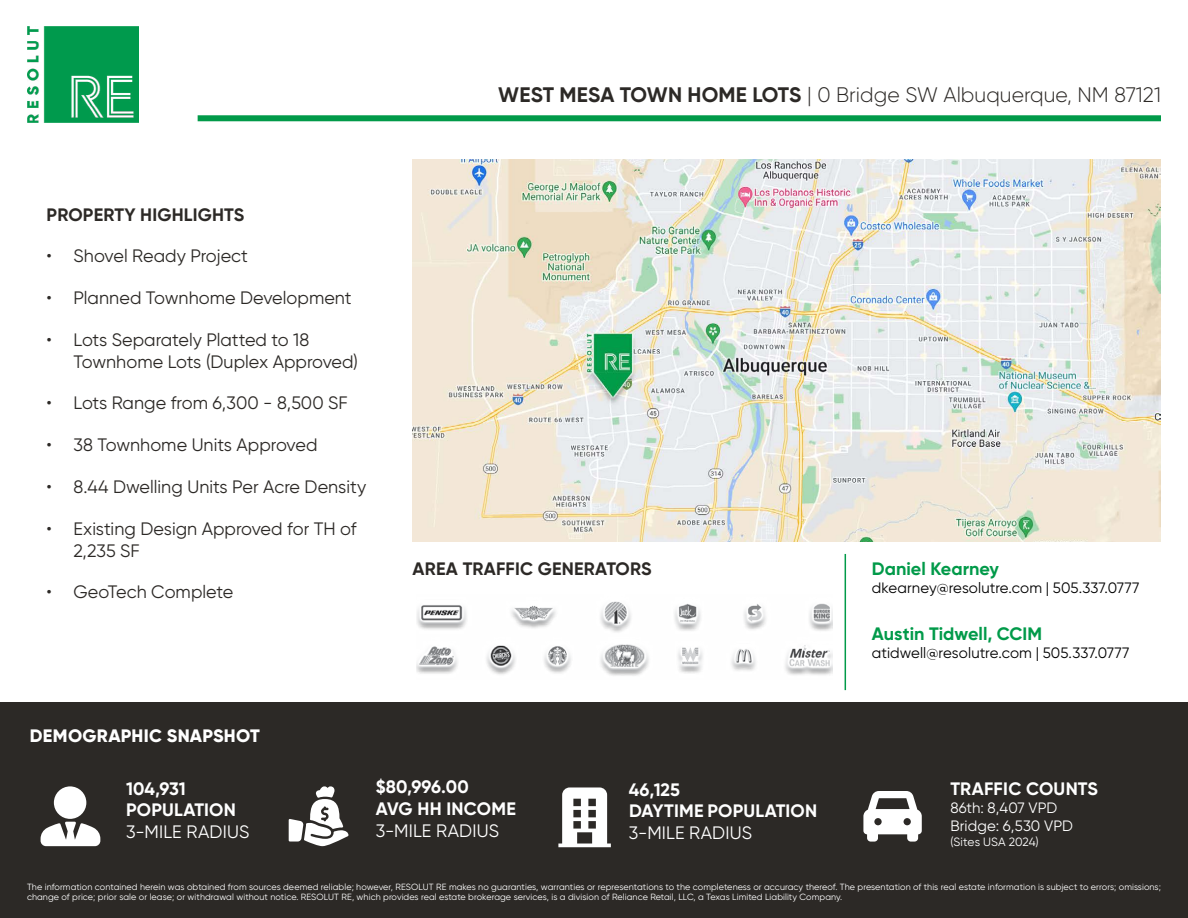
<style>
.page{position:relative;width:1188px;height:918px;background:#fff}
.page>*{position:absolute;margin:0;border:0;box-sizing:border-box;transform-origin:0 0}
.t1{font:300 21px "Gilroy";color:#2c2926}
.t2{font:18px/21.6px "Gilroy";color:#2c2926}
.t3{font:700 18px/21.6px "Gilroy";letter-spacing:.01em;color:#fff}
.t4{font:700 18px "Gilroy";letter-spacing:.01em;color:#2c2926}
.t5{font:18px "Gilroy";letter-spacing:.01em;color:#fff}
.t6{font:700 18px "Gilroy";color:#019a49}
.t7{font:800 18px "Gilroy";letter-spacing:.015em;color:#fff}
.t8{font:15px "Gilroy";letter-spacing:.005em;color:#000}
.t9{font:15px/18px "Gilroy";letter-spacing:.005em;color:#fff}
.t10{font:12px "Gilroy";letter-spacing:.005em;color:#fff}
.t11{font:9px/10.5px "Gilroy";letter-spacing:.01em;color:#fff}
.s1{font-weight:700}
</style>
<div class="page">
<img style="left:413px;top:160px;width:748px;height:382px">
<img style="left:417px;top:601px;width:416px;height:75px">
<hr style="left:845px;top:554px;width:1px;height:136px;background:#019a49">
<div style="left:0;top:702px;width:1188px;height:216px;background:#2c2926"></div>
<img style="left:27px;top:27px;width:112px;height:95px">
<div style="left:54px;top:786px;width:32px;height:33px;background:#fff;border-radius:50%"></div>
<svg style="left:41px;top:822px;width:59px;height:24px"></svg>
<svg style="left:289px;top:786px;width:59px;height:60px"></svg>
<svg style="left:863px;top:791px;width:59px;height:51px"></svg>
<svg style="left:558px;top:787px;width:53px;height:60px"></svg>
<div style="left:198px;top:115px;width:963px;height:6px;background:#019a49"></div>
<h1 class="t1" style="left:498px;top:82px;width:664px"><span class="s1">WEST MESA TOWN HOME LOTS</span> | 0 Bridge SW Albuquerque, NM 87121</h1>
<h2 class="t4" style="left:47px;top:203px;width:199px">PROPERTY HIGHLIGHTS</h2>
<h2 class="t2" style="left:47px;top:245px;width:203px">• Shovel Ready Project</h2>
<h2 class="t2" style="left:47px;top:287px;width:306px">• Planned Townhome Development</h2>
<h2 class="t2" style="left:74px;top:329px;width:286px;text-indent:-27px">• Lots Separately Platted to 18<br>Townhome Lots (Duplex Approved)</h2>
<h2 class="t2" style="left:47px;top:392px;width:303px">• Lots Range from 6,300 - 8,500 SF</h2>
<h2 class="t2" style="left:47px;top:434px;width:272px">• 38 Townhome Units Approved</h2>
<h2 class="t2" style="left:47px;top:476px;width:321px">• 8.44 Dwelling Units Per Acre Density</h2>
<h2 class="t2" style="left:74px;top:518px;width:284px;text-indent:-27px">• Existing Design Approved for TH of<br>2,235 SF</h2>
<h2 class="t2" style="left:47px;top:581px;width:188px">• GeoTech Complete</h2>
<h2 class="t4" style="left:413px;top:558px;width:240px">AREA TRAFFIC GENERATORS</h2>
<h2 class="t7" style="left:30px;top:724px;width:232px">DEMOGRAPHIC SNAPSHOT</h2>
<h2 class="t3" style="left:126px;top:777px;width:111px">104,931<br>POPULATION</h2>
<h2 class="t5" style="left:126px;top:820px;width:125px">3-MILE RADIUS</h2>
<h2 class="t3" style="left:376px;top:776px;width:142px">$80,996.00<br>AVG HH INCOME</h2>
<h2 class="t5" style="left:376px;top:819px;width:125px">3-MILE RADIUS</h2>
<h2 class="t3" style="left:629px;top:778px;width:190px">46,125<br>DAYTIME POPULATION</h2>
<h2 class="t5" style="left:629px;top:822px;width:125px">3-MILE RADIUS</h2>
<h2 class="t6" style="left:872px;top:558px;width:129px">Daniel Kearney</h2>
<h3 class="t8" style="left:872px;top:579px;width:269px">dkearney@resolutre.com | 505.337.0777</h3>
<h2 class="t6" style="left:872px;top:622px;width:172px">Austin Tidwell, CCIM</h2>
<h3 class="t8" style="left:872px;top:643px;width:259px">atidwell@resolutre.com | 505.337.0777</h3>
<h2 class="t3" style="left:950px;top:778px;width:149px">TRAFFIC COUNTS</h2>
<h3 class="t9" style="left:950px;top:799px;width:124px">86th: 8,407 VPD<br>Bridge: 6,530 VPD</h3>
<h3 class="t10" style="left:950px;top:834px;width:90px">(Sites USA 2024)</h3>
<p class="t11" style="left:27px;top:881px;width:1135px">The information contained herein was obtained from sources deemed reliable; however, RESOLUT RE makes no guaranties, warranties or representations to the completeness or accuracy thereof. The presentation of this real estate information is subject to errors; omissions; change of price; prior sale or lease; or withdrawal without notice. RESOLUT RE, which provides real estate brokerage services, is a division of Reliance Retail, LLC, a Texas Limited Liability Company.</p>
</div>
